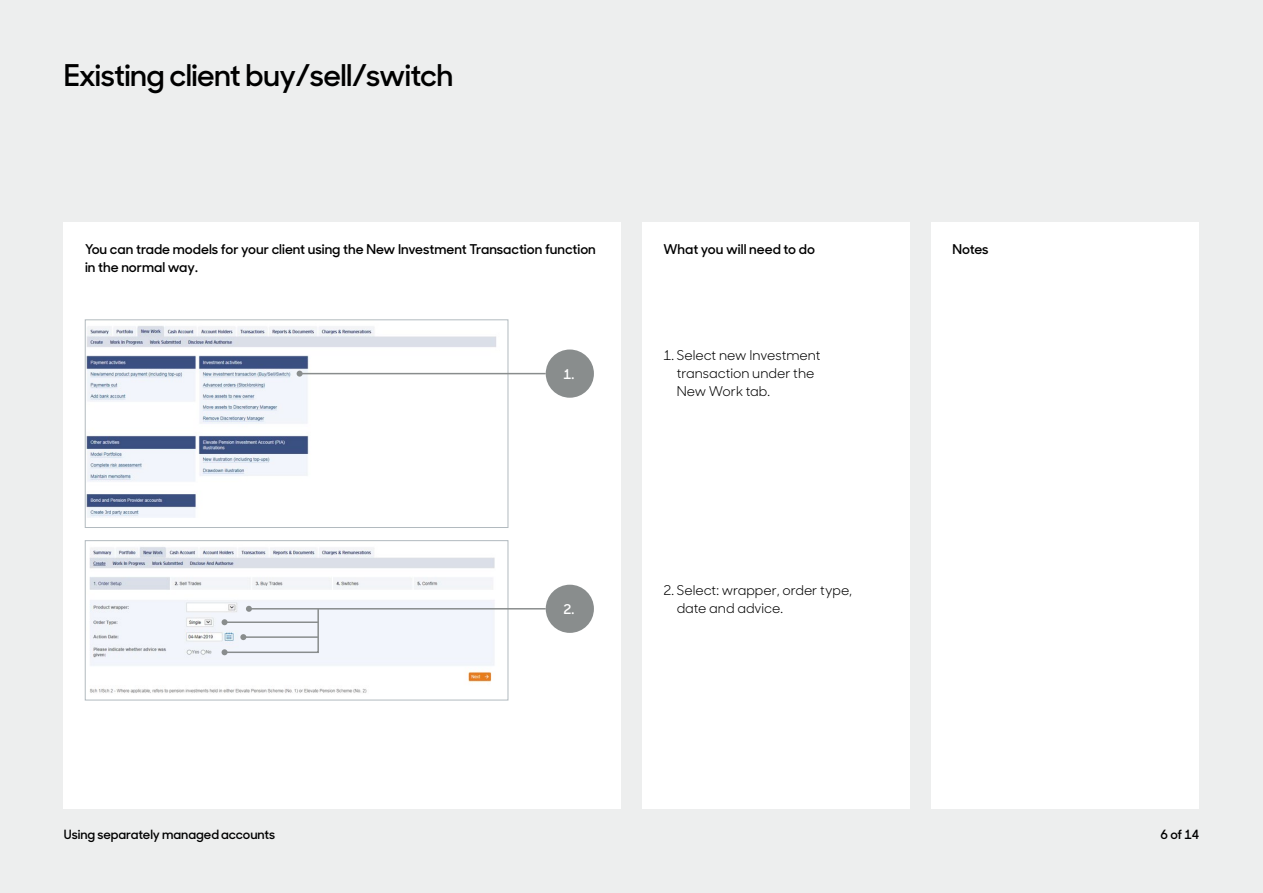
<style>
.page{position:relative;width:1263px;height:893px;background:#edeeee}
.page>*{position:absolute;margin:0;border:0;box-sizing:border-box;transform-origin:0 0}
.t1{font:600 30px "Sharp Sans Display No 1";letter-spacing:-.02em;color:#000}
.t2{font:600 13.5px/18px "Sharp Sans Display No 1";color:#000}
.t3{font:13.5px/18px "Sharp Sans Display No 1";color:#000}
.t4{font:600 13.5px "Sharp Sans Display No 1";color:#fff}
.t5{font:600 12.75px "Sharp Sans Display No 1";color:#000}
</style>
<div class="page">
<div style="left:64px;top:223px;width:557px;height:586px;background:#fff"></div>
<div style="left:642px;top:223px;width:268px;height:586px;background:#fff"></div>
<div style="left:931px;top:223px;width:268px;height:586px;background:#fff"></div>
<img style="left:87px;top:326px;width:419px;height:192px">
<div style="left:85px;top:320px;width:423px;height:208px;border:1px solid #b2babf"></div>
<img style="left:89px;top:547px;width:417px;height:146px">
<div style="left:85px;top:540px;width:423px;height:160px;border:1px solid #b2babf"></div>
<hr style="left:300px;top:373px;width:246px;height:1px;background:#898d8d">
<svg style="left:297px;top:371px;width:6px;height:6px"></svg>
<hr style="left:249px;top:608px;width:297px;height:1px;background:#898d8d">
<div style="left:546px;top:349px;width:48px;height:49px;background:#898d8d;border-radius:50%"></div>
<div style="left:546px;top:585px;width:48px;height:48px;background:#898d8d;border-radius:50%"></div>
<svg style="left:222px;top:606px;width:98px;height:49px"></svg>
<h1 class="t1" style="left:64px;top:52px;width:391px">Existing client buy/sell/switch</h1>
<p class="t2" style="left:85px;top:239px;width:512px">You can trade models for your client using the New Investment Transaction function in the normal way.</p>
<p class="t2" style="left:663px;top:239px;width:153px">What you will need to do</p>
<p class="t2" style="left:952px;top:239px;width:38px">Notes</p>
<p class="t4" style="left:564px;top:363px;width:12px">1.</p>
<p class="t4" style="left:564px;top:598px;width:12px">2.</p>
<p class="t3" style="left:677px;top:345px;width:145px;text-indent:-13px">1. Select new Investment transaction under the<br>New Work tab.</p>
<p class="t3" style="left:677px;top:580px;width:177px;text-indent:-13px">2. Select: wrapper, order type, date and advice.</p>
<p class="t5" style="left:64px;top:824px;width:213px">Using separately managed accounts</p>
<p class="t5" style="left:1160px;top:824px;width:40px">6 of 14</p>
</div>
